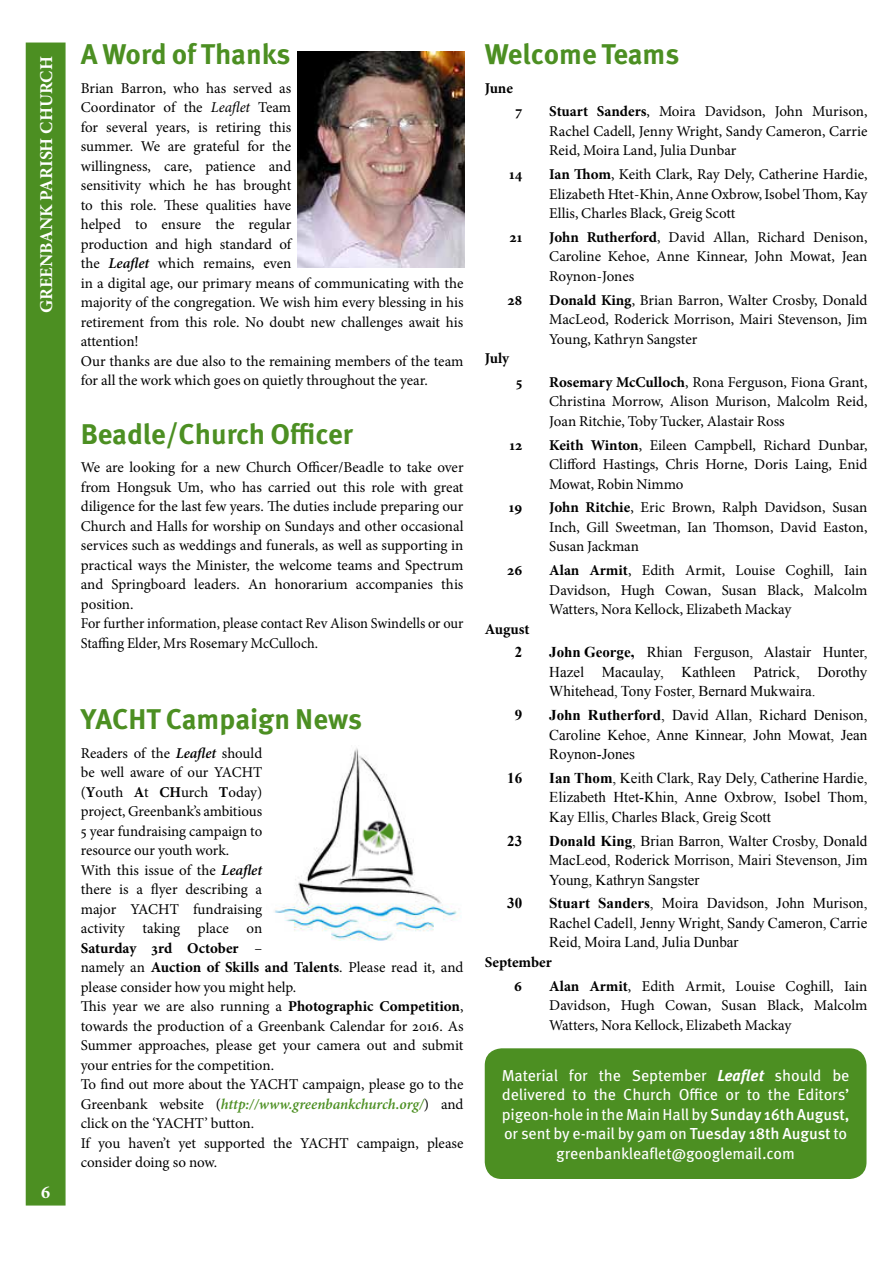
<style>
.page{position:relative;width:893px;height:1263px;background:#fff}
.page>*{position:absolute;margin:0;border:0;box-sizing:border-box;transform-origin:0 0}
.t1{font:700 28.5px "Meta Pro";color:#4c8f22}
.t2{font:700 18px "Minion Pro";color:#fff}
.t3{font:15.9px/19.5px "Meta Pro";letter-spacing:-.005em;color:#fff;text-align:center}
.t4{font:15px/19.5px "Minion Pro";letter-spacing:-.005em;color:#000;text-align:justify}
.t5{font:15px/19.5px "Times New Roman";color:#000;text-align:justify}
.t6{font:700 15px/23.7px "Minion Pro";color:#000;text-align:center}
.t7{font:700 15px "Times New Roman";color:#000}
.s1{font-style:italic}
.s2{font-weight:600;font-style:italic}
.s3{font-weight:700}
.s4{font-weight:600;font-style:italic;color:#4c8f22}
.s5{font-weight:700;font-style:italic}
.s6{font-weight:500}
</style>
<div class="page">
<div style="left:485px;top:1048px;width:381px;height:131px;background:#4c8f22;border-radius:17px"></div>
<img style="left:275px;top:748px;width:186px;height:193px">
<img style="left:298px;top:52px;width:167px;height:215px">
<div style="left:26px;top:43px;width:40px;height:1162px;background:#4c8f22;border:2px solid #4c8f22"></div>
<p class="t2" style="left:34px;top:313px;width:258px;rotate:-90deg">GREENBANK PARISH CHURCH</p>
<p class="t2" style="left:41px;top:1180px;width:10px">6</p>
<h1 class="t1" style="left:81px;top:36px;width:211px">A Word of Thanks</h1>
<p class="t4" style="left:81px;top:78px;width:384px;text-align:left">Brian Barron, who has served as<br>Coordinator of the <span class="s1">Leaflet</span> Team<br>for several years, is retiring this<br>summer. We are grateful for the<br>willingness, care, patience and<br>sensitivity which he has brought<br>to this role. These qualities have<br>helped to ensure the regular<br>production and high standard of<br>the <span class="s2">Leaflet</span> which remains, even<br>in a digital age, our primary means of communicating with the majority of the congregation. We wish him every blessing in his retirement from this role. No doubt new challenges await his attention!<br>Our thanks are due also to the remaining members of the team for all the work which goes on quietly throughout the year.</p>
<h1 class="t1" style="left:81px;top:416px;width:274px">Beadle/Church Officer</h1>
<p class="t4" style="left:81px;top:458px;width:384px;text-align:left">We are looking for a new Church Officer/Beadle to take over from Hongsuk Um, who has carried out this role with great diligence for the last few years. The duties include preparing our Church and Halls for worship on Sundays and other occasional services such as weddings and funerals, as well as supporting in practical ways the Minister, the welcome teams and Spectrum and Springboard leaders. An honorarium accompanies this position.<br>For further information, please contact Rev Alison Swindells or our Staffing Elder, Mrs Rosemary McCulloch.</p>
<h1 class="t1" style="left:81px;top:701px;width:283px">YACHT Campaign News</h1>
<p class="t4" style="left:81px;top:743px;width:384px;text-align:left">Readers of the <span class="s2">Leaflet</span> should<br>be well aware of our YACHT<br>(<span class="s3">Y</span>outh <span class="s3">A</span>t <span class="s3">CH</span>urch <span class="s3">T</span>oday)<br>project, Greenbank’s ambitious<br>5 year fundraising campaign to<br>resource our youth work.<br>With this issue of the <span class="s2">Leaflet<br></span>there is a flyer describing a<br>major YACHT fundraising<br>activity taking place on<br><span class="s3">Saturday 3rd October</span> –<br>namely an <span class="s3">Auction of Skills and Talents</span>. Please read it, and please consider how you might help.<br>This year we are also running a <span class="s3">Photographic Competition</span>, towards the production of a Greenbank Calendar for 2016. As Summer approaches, please get your camera out and submit your entries for the competition.<br>To find out more about the YACHT campaign, please go to the Greenbank website (<span class="s4">http://www.greenbankchurch.org/</span>) and click on the ‘YACHT’ button.<br>If you haven’t yet supported the YACHT campaign, please consider doing so now.</p>
<h1 class="t1" style="left:485px;top:36px;width:196px">Welcome Teams</h1>
<p class="t6" style="left:485px;top:76px;width:30px">June</p>
<p class="t6" style="left:515px;top:99px;width:8px">7</p>
<p class="t4" style="left:549px;top:102px;width:320px"><span class="s3">Stuart Sanders</span>, Moira Davidson, John Murison, Rachel Cadell, Jenny Wright, Sandy Cameron, Carrie Reid, Moira Land, Julia Dunbar</p>
<p class="t6" style="left:509px;top:162px;width:15px">14</p>
<p class="t4" style="left:549px;top:165px;width:320px"><span class="s3">Ian Thom</span>, Keith Clark, Ray Dely, Catherine Hardie, Elizabeth Htet-Khin, Anne Oxbrow, Isobel Thom, Kay Ellis, Charles Black, Greig Scott</p>
<p class="t6" style="left:509px;top:225px;width:14px">21</p>
<p class="t4" style="left:549px;top:227px;width:320px"><span class="s3">John Rutherford</span>, David Allan, Richard Denison, Caroline Kehoe, Anne Kinnear, John Mowat, Jean Roynon-Jones</p>
<p class="t6" style="left:507px;top:288px;width:16px">28</p>
<p class="t4" style="left:549px;top:290px;width:320px"><span class="s3">Donald King</span>, Brian Barron, Walter Crosby, Donald MacLeod, Roderick Morrison, Mairi Stevenson, Jim Young, Kathryn Sangster</p>
<p class="t6" style="left:485px;top:346px;width:26px">July</p>
<p class="t6" style="left:516px;top:370px;width:8px">5</p>
<p class="t4" style="left:549px;top:372px;width:320px"><span class="s3">Rosemary McCulloch</span>, Rona Ferguson, Fiona Grant, Christina Morrow, Alison Murison, Malcolm Reid, Joan Ritchie, Toby Tucker, Alastair Ross</p>
<p class="t6" style="left:510px;top:433px;width:14px">12</p>
<p class="t4" style="left:549px;top:435px;width:320px"><span class="s3">Keith Winton</span>, Eileen Campbell, Richard Dunbar, Clifford Hastings, Chris Horne, Doris Laing, Enid Mowat, Robin Nimmo</p>
<p class="t6" style="left:509px;top:495px;width:15px">19</p>
<p class="t4" style="left:549px;top:498px;width:320px"><span class="s3">John Ritchie</span>, Eric Brown, Ralph Davidson, Susan Inch, Gill Sweetman, Ian Thomson, David Easton, Susan Jackman</p>
<p class="t6" style="left:507px;top:558px;width:17px">26</p>
<p class="t4" style="left:549px;top:561px;width:320px"><span class="s3">Alan Armit</span>, Edith Armit, Louise Coghill, Iain Davidson, Hugh Cowan, Susan Black, Malcolm Watters, Nora Kellock, Elizabeth Mackay</p>
<p class="t6" style="left:485px;top:617px;width:46px">August</p>
<p class="t7" style="left:515px;top:642px;width:9px">2</p>
<p class="t5" style="left:549px;top:642px;width:320px"><span class="s3">John George,</span> Rhian Ferguson, Alastair Hunter, Hazel Macaulay, Kathleen Patrick, Dorothy Whitehead, Tony Foster, Bernard Mukwaira.</p>
<p class="t7" style="left:515px;top:705px;width:9px">9</p>
<p class="t5" style="left:549px;top:705px;width:320px"><span class="s3">John Rutherford</span>, David Allan, Richard Denison, Caroline Kehoe, Anne Kinnear, John Mowat, Jean Roynon-Jones</p>
<p class="t7" style="left:507px;top:767px;width:16px">16</p>
<p class="t5" style="left:549px;top:768px;width:320px"><span class="s3">Ian Thom</span>, Keith Clark, Ray Dely, Catherine Hardie, Elizabeth Htet-Khin, Anne Oxbrow, Isobel Thom, Kay Ellis, Charles Black, Greig Scott</p>
<p class="t7" style="left:507px;top:830px;width:16px">23</p>
<p class="t5" style="left:549px;top:830px;width:320px"><span class="s3">Donald King</span>, Brian Barron, Walter Crosby, Donald MacLeod, Roderick Morrison, Mairi Stevenson, Jim Young, Kathryn Sangster</p>
<p class="t7" style="left:507px;top:893px;width:16px">30</p>
<p class="t5" style="left:549px;top:893px;width:320px"><span class="s3">Stuart Sanders</span>, Moira Davidson, John Murison, Rachel Cadell, Jenny Wright, Sandy Cameron, Carrie Reid, Moira Land, Julia Dunbar</p>
<p class="t6" style="left:485px;top:950px;width:69px">September<br>6</p>
<p class="t4" style="left:549px;top:976px;width:320px"><span class="s3">Alan Armit</span>, Edith Armit, Louise Coghill, Iain Davidson, Hugh Cowan, Susan Black, Malcolm Watters, Nora Kellock, Elizabeth Mackay</p>
<p class="t3" style="left:502px;top:1066px;width:349px">Material for the September <span class="s5">Leaflet</span> should be delivered to the Church Office or to the Editors’ pigeon-hole in the Main Hall by <span class="s6">Sunday 16th August, </span>or sent by e-mail by 9am on <span class="s6">Tuesday 18th August</span> to greenbankleaflet@googlemail.com</p>
</div>
